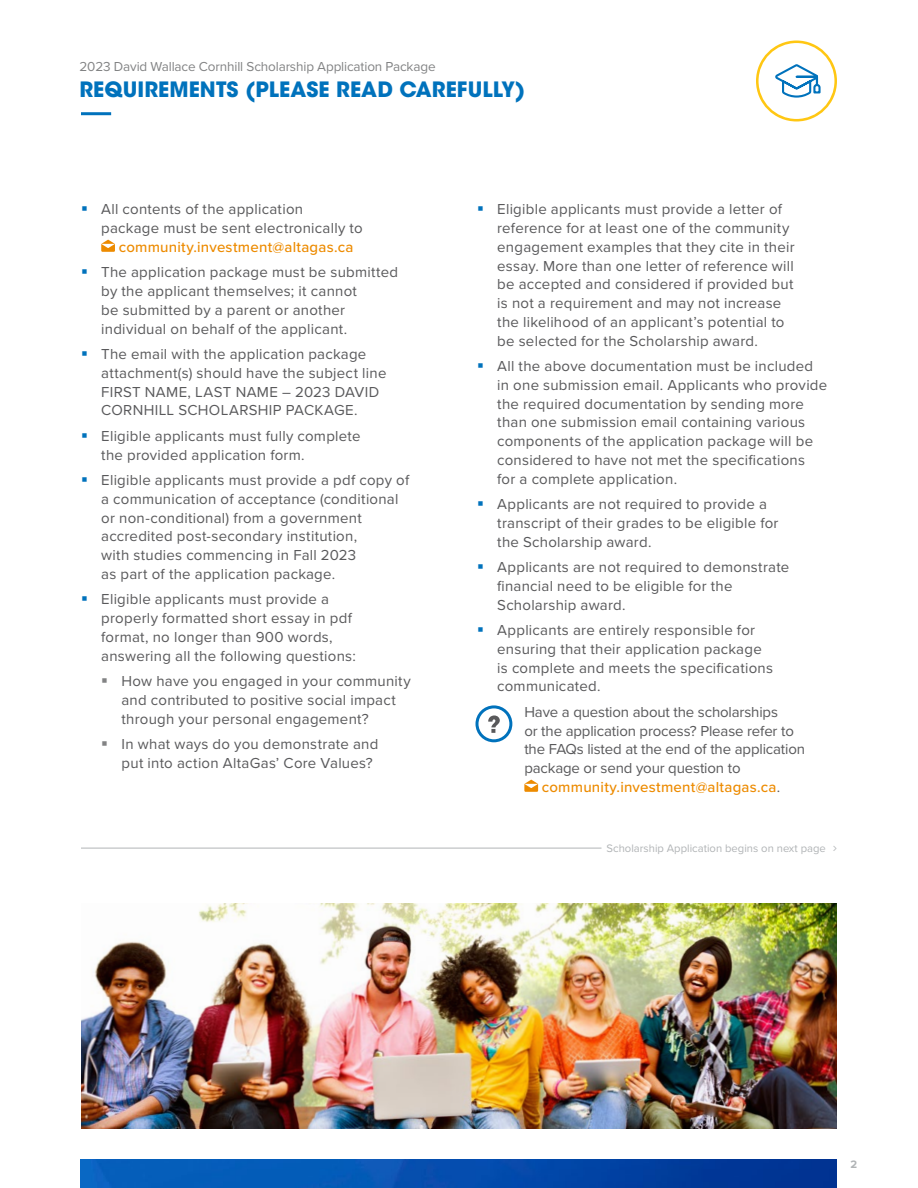
<style>
.page{position:relative;width:918px;height:1188px;background:#fff}
.page>*{position:absolute;margin:0;border:0;box-sizing:border-box;transform-origin:0 0}
.H1_Segoe_UI{font:700 21px "ITC Avant Garde Std";letter-spacing:.005em;color:#0072bc}
.Bodycopy_1{font:15px/18.8px "Proxima Nova";letter-spacing:.015em;color:#59595b}
.Bodycopy_1-2{font:15px "Proxima Nova";letter-spacing:-.01em;color:#59595b}
.Bodycopy_1-3{font:500 15px "Proxima Nova";letter-spacing:.015em;color:#ed8b00}
.t1{font:13.5px "Proxima Nova";letter-spacing:-.01em;color:#828384}
.Filed_Body_Indent{font:11.25px "Proxima Nova";color:#b1b4b6}
.t2{font:700 11.25px "Proxima Nova";color:#b1b4b6}
.s1{font-weight:400;color:#59595b}
</style>
<div class="page">
<hr style="left:81px;top:848px;width:521px;height:1px;background:#b1b4b6">
<svg style="left:101px;top:240px;width:14px;height:12px"></svg>
<div style="left:476px;top:705px;width:36px;height:37px;border:3px solid #0072bc;border-radius:50%"></div>
<svg style="left:488px;top:715px;width:12px;height:18px"></svg>
<svg style="left:524px;top:780px;width:14px;height:12px"></svg>
<svg style="left:756px;top:41px;width:81px;height:81px"></svg>
<hr style="left:81px;top:112px;width:30px;height:3px;background:#0072bc">
<img style="left:81px;top:1159px;width:756px;height:29px">
<img style="left:81px;top:903px;width:756px;height:225px">
<p class="t1" style="left:80px;top:57px;width:358px">2023 David Wallace Cornhill Scholarship Application Package</p>
<p class="H1_Segoe_UI" style="left:80px;top:75px;width:447px">REQUIREMENTS (PLEASE READ CAREFULLY)</p>
<p class="Bodycopy_1" style="left:101px;top:199px;width:203px">All contents of the application</p>
<p class="Bodycopy_1" style="left:101px;top:218px;width:263px">package must be sent electronically to</p>
<p class="Bodycopy_1-3" style="left:119px;top:236px;width:236px">community.investment@altagas.ca</p>
<p class="Bodycopy_1" style="left:101px;top:262px;width:298px">The application package must be submitted by the applicant themselves; it cannot<br>be submitted by a parent or another individual on behalf of the applicant.</p>
<p class="Bodycopy_1" style="left:101px;top:344px;width:287px">The email with the application package attachment(s) should have the subject line FIRST NAME, LAST NAME – 2023 DAVID CORNHILL SCHOLARSHIP PACKAGE.</p>
<p class="Bodycopy_1" style="left:101px;top:426px;width:261px">Eligible applicants must fully complete the provided application form.</p>
<p class="Bodycopy_1" style="left:101px;top:470px;width:310px">Eligible applicants must provide a pdf copy of a communication of acceptance (conditional or non-conditional) from a government accredited post-secondary institution,<br>with studies commencing in Fall 2023<br>as part of the application package.</p>
<p class="Bodycopy_1" style="left:101px;top:589px;width:256px">Eligible applicants must provide a properly formatted short essay in pdf format, no longer than 900 words, answering all the following questions:</p>
<p class="Bodycopy_1" style="left:122px;top:671px;width:291px">How have you engaged in your community and contributed to positive social impact through your personal engagement?</p>
<p class="Bodycopy_1" style="left:122px;top:734px;width:258px">In what ways do you demonstrate and put into action AltaGas’ Core Values?</p>
<p class="Bodycopy_1" style="left:497px;top:199px;width:299px">Eligible applicants must provide a letter of reference for at least one of the community engagement examples that they cite in their essay. More than one letter of reference will be accepted and considered if provided but is not a requirement and may not increase the likelihood of an applicant’s potential to be selected for the Scholarship award.</p>
<p class="Bodycopy_1" style="left:497px;top:356px;width:332px">All the above documentation must be included in one submission email. Applicants who provide the required documentation by sending more than one submission email containing various components of the application package will be considered to have not met the specifications<br>for a complete application.</p>
<p class="Bodycopy_1" style="left:497px;top:494px;width:283px">Applicants are not required to provide a transcript of their grades to be eligible for the Scholarship award.</p>
<p class="Bodycopy_1" style="left:497px;top:557px;width:294px">Applicants are not required to demonstrate financial need to be eligible for the<br>Scholarship award.</p>
<p class="Bodycopy_1" style="left:497px;top:620px;width:277px">Applicants are entirely responsible for ensuring that their application package is complete and meets the specifications communicated.</p>
<p class="Bodycopy_1-2" style="left:524px;top:701px;width:255px">Have a question about the scholarships</p>
<p class="Bodycopy_1-2" style="left:524px;top:719px;width:271px">or the application process? Please refer to</p>
<p class="Bodycopy_1-2" style="left:524px;top:738px;width:282px">the FAQs listed at the end of the application</p>
<p class="Bodycopy_1-2" style="left:524px;top:757px;width:218px">package or send your question to</p>
<p class="Bodycopy_1-3" style="left:542px;top:776px;width:240px">community.investment@altagas.ca<span class="s1">.</span></p>
<p class="Filed_Body_Indent" style="left:607px;top:840px;width:221px">Scholarship Application begins on next page</p>
<p class="t2" style="left:850px;top:1156px;width:8px">2</p>
</div>
